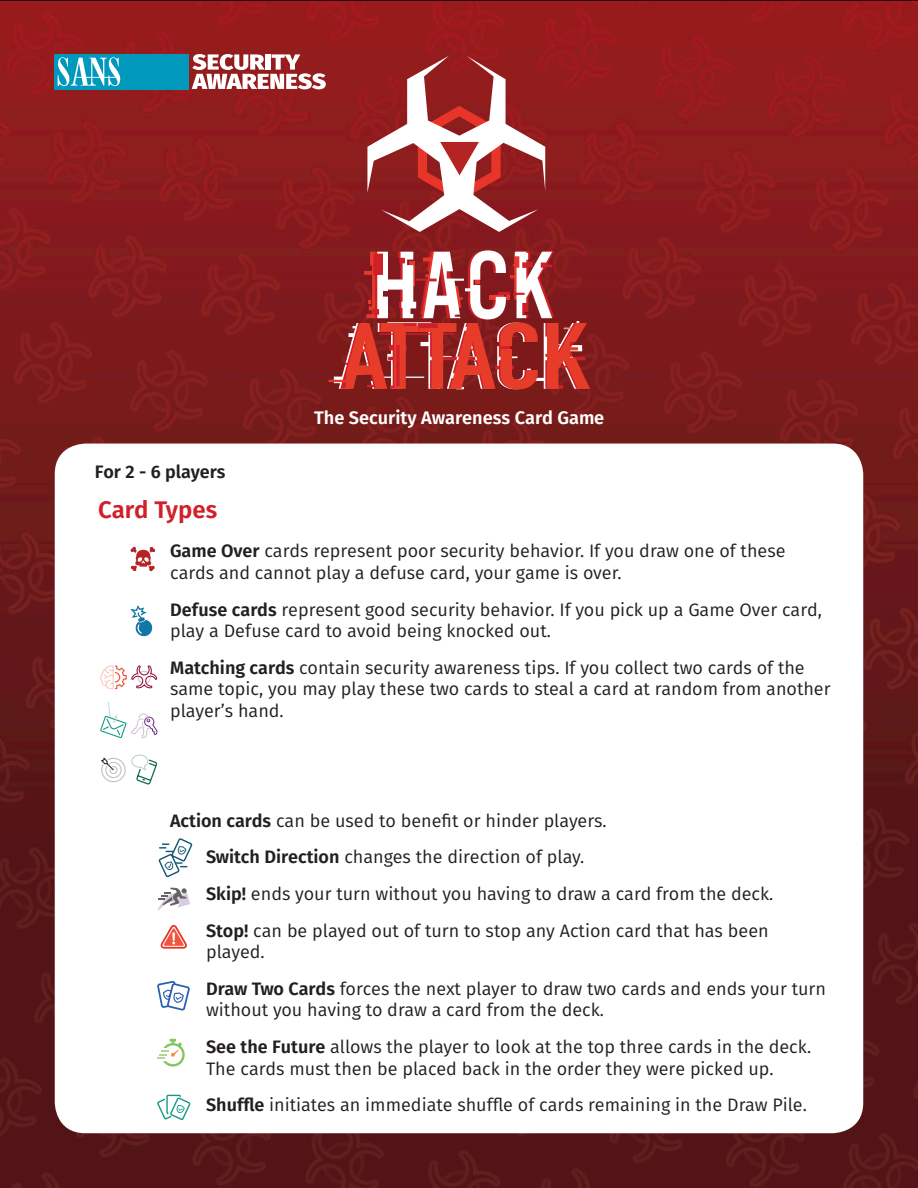
<style>
.page{position:relative;width:918px;height:1188px;background:#fff}
.page>*{position:absolute;margin:0;border:0;box-sizing:border-box;transform-origin:0 0}
.t1{font:600 24px "Fira Sans";color:#d02029}
.t2{font:600 18.15px "Fira Sans";color:#fff}
.List_-_Level_2{font:18px/21.6px "Fira Sans";color:#231f20}
.List_-_Level_1{font:18px/21.6px "Fira Sans";color:#231f20}
.t3{font:600 18px "Fira Sans";letter-spacing:-.005em;color:#231f20}
.s1{font-weight:600}
</style>
<div class="page">
<img style="left:0;top:0;width:918px;height:1188px">
<div style="left:55px;top:444px;width:808px;height:689px;background:#fff;border-radius:31px"></div>
<svg style="left:130px;top:547px;width:25px;height:24px"></svg>
<svg style="left:130px;top:605px;width:23px;height:32px"></svg>
<svg style="left:100px;top:702px;width:58px;height:37px"></svg>
<svg style="left:101px;top:754px;width:57px;height:31px"></svg>
<svg style="left:100px;top:665px;width:58px;height:25px"></svg>
<svg style="left:157px;top:888px;width:33px;height:22px"></svg>
<svg style="left:157px;top:1094px;width:34px;height:27px"></svg>
<svg style="left:160px;top:925px;width:27px;height:24px"></svg>
<svg style="left:157px;top:981px;width:33px;height:30px"></svg>
<svg style="left:158px;top:1039px;width:27px;height:28px"></svg>
<svg style="left:158px;top:838px;width:35px;height:40px"></svg>
<svg style="left:367px;top:56px;width:178px;height:176px"></svg>
<svg style="left:329px;top:250px;width:261px;height:139px;background:#b64e4c"></svg>
<svg style="left:192px;top:54px;width:134px;height:35px"></svg>
<div style="left:54px;top:54px;width:134px;height:35px;background:#0098bb"></div>
<svg style="left:58px;top:57px;width:62px;height:29px"></svg>
<p class="t3" style="left:95px;top:459px;width:132px">For 2 - 6 players</p>
<p class="t2" style="left:314px;top:405px;width:292px">The Security Awareness Card Game</p>
<p class="t1" style="left:98px;top:493px;width:121px">Card Types</p>
<p class="List_-_Level_1" style="left:170px;top:540px;width:617px"><span class="s1">Game Over</span> cards represent poor security behavior. If you draw one of these cards and cannot play a defuse card, your game is over.</p>
<p class="List_-_Level_1" style="left:170px;top:598px;width:653px"><span class="s1">Defuse cards</span> represent good security behavior. If you pick up a Game Over card, play a Defuse card to avoid being knocked out.</p>
<p class="List_-_Level_1" style="left:170px;top:657px;width:662px"><span class="s1">Matching cards</span> contain security awareness tips. If you collect two cards of the same topic, you may play these two cards to steal a card at random from another player’s hand.</p>
<p class="List_-_Level_1" style="left:170px;top:810px;width:438px"><span class="s1">Action cards</span> can be used to benefit or hinder players.</p>
<p class="List_-_Level_2" style="left:206px;top:846px;width:380px"><span class="s1">Switch Direction</span> changes the direction of play.</p>
<p class="List_-_Level_2" style="left:206px;top:883px;width:569px"><span class="s1">Skip!</span> ends your turn without you having to draw a card from the deck.</p>
<p class="List_-_Level_2" style="left:206px;top:919px;width:564px"><span class="s1">Stop!</span> can be played out of turn to stop any Action card that has been played.</p>
<p class="List_-_Level_2" style="left:206px;top:978px;width:621px"><span class="s1">Draw Two Cards</span> forces the next player to draw two cards and ends your turn without you having to draw a card from the deck.</p>
<p class="List_-_Level_2" style="left:206px;top:1036px;width:607px"><span class="s1">See the Future</span> allows the player to look at the top three cards in the deck.<br>The cards must then be placed back in the order they were picked up.</p>
<p class="List_-_Level_2" style="left:206px;top:1094px;width:602px"><span class="s1">Shuffle</span> initiates an immediate shuffle of cards remaining in the Draw Pile.</p>
</div>
